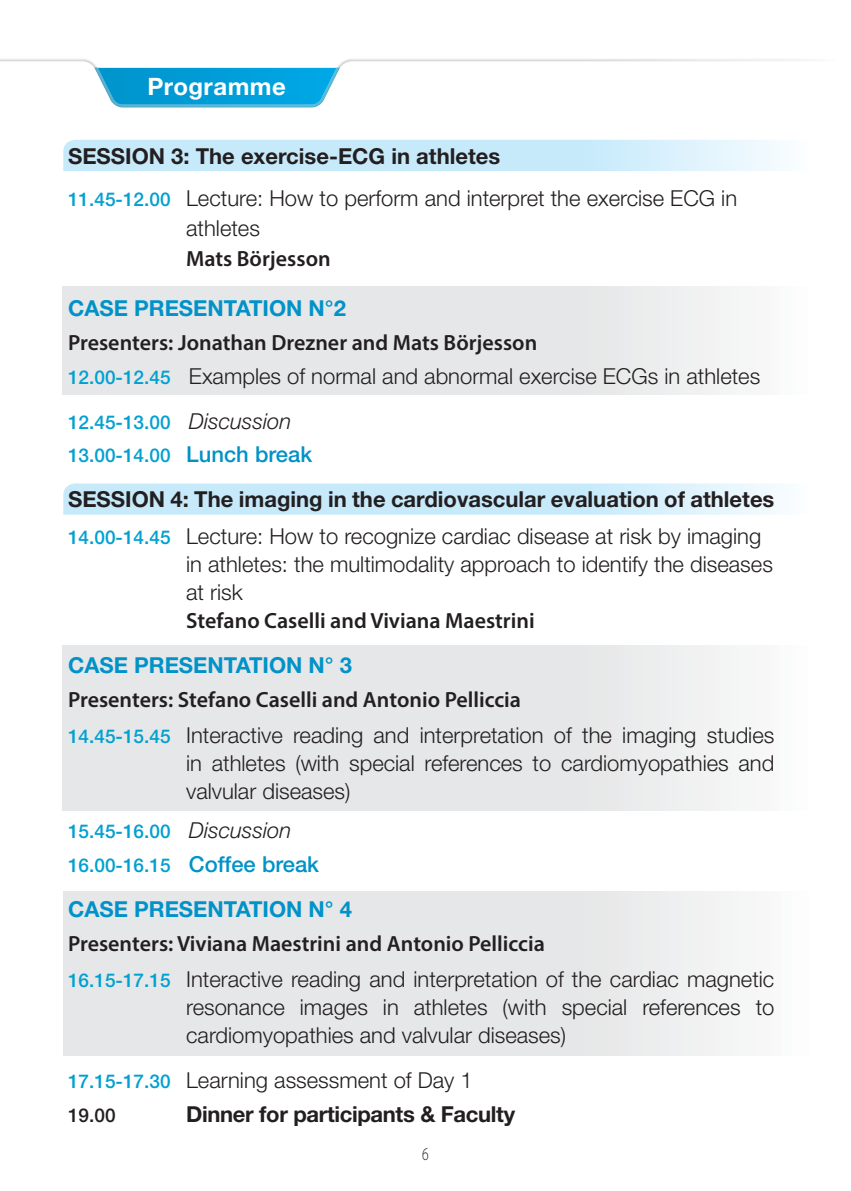
<style>
.page{position:relative;width:851px;height:1191px;background:#fff}
.page>*{position:absolute;margin:0;border:0;box-sizing:border-box;transform-origin:0 0}
.t1{font:700 24px "Helvetica Neue LT";letter-spacing:.02em;color:#fff}
.t2{font:300 22px/28px "Helvetica Neue LT";color:#231f20}
.t3{font:600 22px "Myriad Pro";color:#231f20}
.t4{font:700 22px/36.6px "Helvetica Neue LT";color:#231f20}
.t5{font:700 22px "Helvetica Neue LT";color:#0092c8}
.t6{font:500 19px/33.6px "Helvetica Neue LT";color:#00a1d1}
.t7{font:500 19px "Helvetica Neue LT";color:#231f20}
.t8{font:300 18px "Myriad Pro";color:#231f20;scale:.75 1}
.s1{font-weight:700}
.s2{font-weight:500;font-size:19px;color:#00a1d1}
.s3{font-weight:300;font-style:italic;font-size:22px;color:#231f20}
.s4{font-size:22px;color:#0092c8}
.s5{font-weight:300}
</style>
<div class="page">
<svg style="left:0;top:59px;width:809px;height:2px"></svg>
<svg style="left:0;top:61px;width:625px;height:47px"></svg>
<svg style="left:63px;top:483px;width:715px;height:32px;background:#ceecfb"></svg>
<svg style="left:63px;top:140px;width:715px;height:31px;background:#ccecfb"></svg>
<div style="left:62px;top:286px;width:788px;height:108px;background:linear-gradient(to right,#e0e1e3,#f5f5f5)"></div>
<div style="left:62px;top:646px;width:788px;height:164px;background:linear-gradient(to right,#e0e1e3,#f5f5f5)"></div>
<div style="left:63px;top:891px;width:787px;height:164px;background:linear-gradient(to right,#e0e1e3,#f5f5f5)"></div>
<p class="t1" style="left:147px;top:78px;width:140px">Programme</p>
<p class="t2" style="left:68px;top:138px;width:670px;line-height:41.4px"><span class="s1">SESSION 3: The exercise-ECG in athletes<br></span><span class="s2">11.45-12.00</span> Lecture: How to perform and interpret the exercise ECG in</p>
<p class="t2" style="left:186px;top:216px;width:75px">athletes</p>
<p class="t3" style="left:186px;top:250px;width:146px">Mats Börjesson</p>
<p class="t5" style="left:68px;top:300px;width:279px">CASE PRESENTATION N°2</p>
<p class="t3" style="left:68px;top:334px;width:470px">Presenters: Jonathan Drezner and Mats Börjesson</p>
<p class="t2" style="left:68px;top:364px;width:693px"><span class="s2">12.00-12.45</span> Examples of normal and abnormal exercise ECGs in athletes</p>
<p class="t6" style="left:68px;top:407px;width:245px">12.45-13.00 <span class="s3">Discussion<br></span>13.00-14.00 <span class="s4">Lunch break</span></p>
<p class="t4" style="left:68px;top:484px;width:707px">SESSION 4: The imaging in the cardiovascular evaluation of athletes<br><span class="s2">14.00-14.45</span> <span class="s5">Lecture: How to recognize cardiac disease at risk by imaging</span></p>
<p class="t2" style="left:186px;top:553px;width:588px">in athletes: the multimodality approach to identify the diseases at risk</p>
<p class="t3" style="left:186px;top:612px;width:350px">Stefano Caselli and Viviana Maestrini</p>
<p class="t5" style="left:68px;top:657px;width:285px">CASE PRESENTATION N° 3</p>
<p class="t3" style="left:68px;top:691px;width:454px">Presenters: Stefano Caselli and Antonio Pelliccia</p>
<p class="t2" style="left:186px;top:724px;width:589px;text-align:justify;text-indent:-118px"><span class="s2">14.45-15.45</span> Interactive reading and interpretation of the imaging studies in athletes (with special references to cardiomyopathies and valvular diseases)</p>
<p class="t6" style="left:68px;top:817px;width:252px">15.45-16.00 <span class="s3">Discussion<br></span>16.00-16.15 <span class="s4">Coffee break</span></p>
<p class="t5" style="left:68px;top:901px;width:285px">CASE PRESENTATION N° 4</p>
<p class="t3" style="left:68px;top:935px;width:478px">Presenters: Viviana Maestrini and Antonio Pelliccia</p>
<p class="t2" style="left:186px;top:968px;width:589px;text-align:justify;text-indent:-118px"><span class="s2">16.15-17.15</span> Interactive reading and interpretation of the cardiac magnetic resonance images in athletes (with special references to cardiomyopathies and valvular diseases)</p>
<p class="t2" style="left:68px;top:1069px;width:406px"><span class="s2">17.15-17.30</span> Learning assessment of Day 1</p>
<p class="t7" style="left:68px;top:1108px;width:49px">19.00</p>
<p class="t4" style="left:186px;top:1098px;width:330px">Dinner for participants &amp; Faculty</p>
<p class="t8" style="left:422px;top:1146px;width:10px">6</p>
</div>
